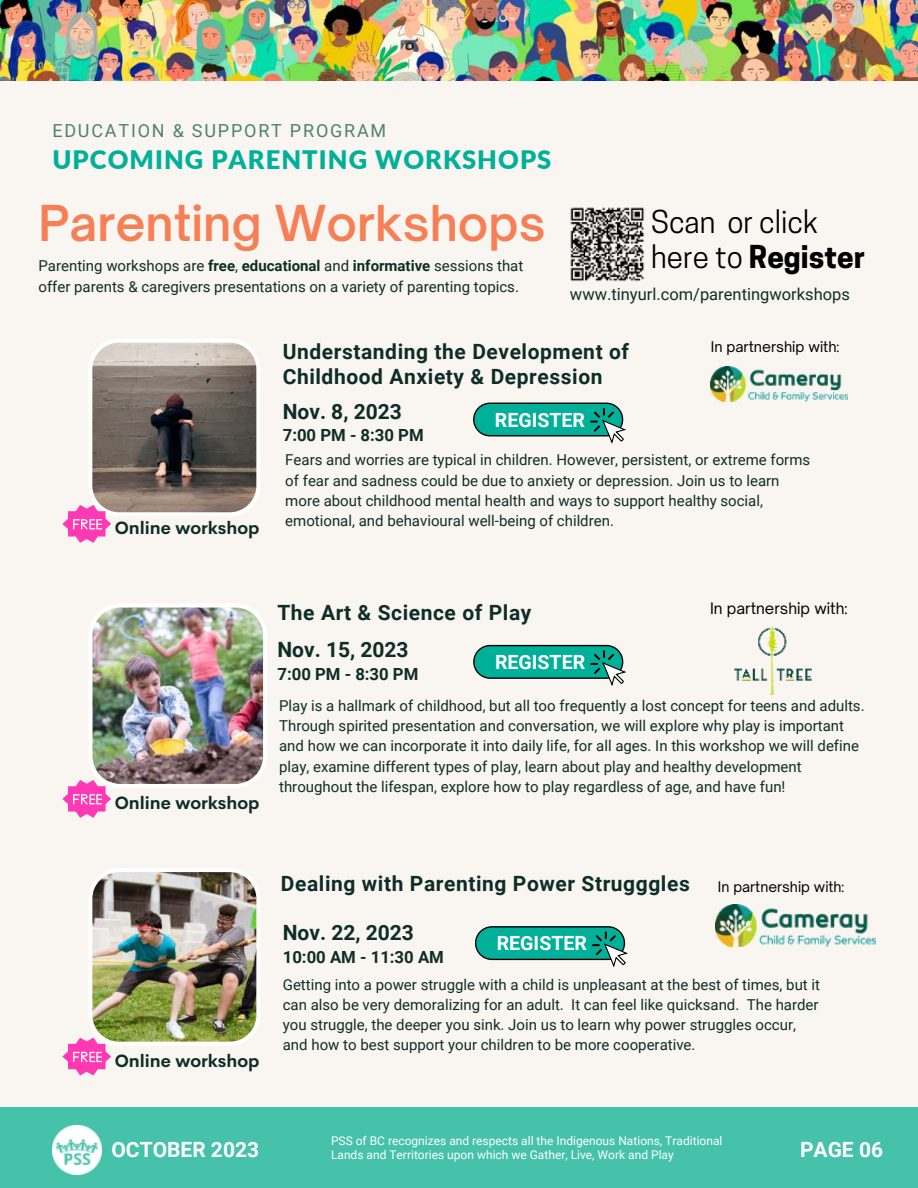
<style>
.page{position:relative;width:918px;height:1188px;background:#f9f5f0}
.page>*{position:absolute;margin:0;border:0;box-sizing:border-box;transform-origin:0 0}
.t1{font:600 47.4px "Open Sauce One";color:#f67f55}
.t2{font:29.7px/35.2px "Cooper Hewitt";color:#000}
.t3{font:900 25.5px "Lato";letter-spacing:.04em;color:#00b098}
.t4{font:700 21px/24.8px "Roboto";letter-spacing:.03em;color:#0f2d28}
.t5{font:700 21px "Roboto";color:#0f2d28}
.t6{font:700 21px "Roboto";color:#fff}
.t7{font:700 19.65px "Roboto";color:#fff}
.t8{font:18px "Roboto";letter-spacing:.1em;color:#518077}
.t9{font:700 17.55px "Cerebri Sans";color:#0f2d28}
.t10{font:700 16.65px "Roboto";color:#0f2d28}
.t11{font:16.5px "Roboto";color:#0f2d28}
.t12{font:15.15px "Open Sauce One";color:#000}
.t13{font:15px/20.2px "Roboto";color:#0f2d28}
.t14{font:14.25px "Open Sauce One";color:#000}
.t15{font:13.95px "Open Sauce One";color:#000}
.t16{font:12px "Roboto";color:#fff}
.s1{font-weight:700}
</style>
<div class="page">
<img style="left:0;top:0;width:918px;height:80px">
<div style="left:0;top:1107px;width:918px;height:81px;background:#46c1aa"></div>
<img style="left:52px;top:1125px;width:50px;height:50px">
<div style="left:474px;top:403px;width:149px;height:33px;background:#00b098;border-radius:16px"></div>
<div style="left:474px;top:403px;width:149px;height:33px;border:1px solid #000;border-radius:16px"></div>
<svg style="left:590px;top:408px;width:35px;height:36px"></svg>
<svg style="left:62px;top:339px;width:198px;height:204px"></svg>
<div style="left:474px;top:646px;width:149px;height:32px;background:#00b098;border-radius:16px"></div>
<div style="left:474px;top:645px;width:149px;height:34px;border:1px solid #000;border-radius:16px"></div>
<svg style="left:590px;top:650px;width:35px;height:36px"></svg>
<img style="left:62px;top:604px;width:205px;height:214px">
<div style="left:476px;top:927px;width:148px;height:32px;background:#00b098;border-radius:16px"></div>
<div style="left:475px;top:926px;width:150px;height:34px;border:1px solid #000;border-radius:16px"></div>
<svg style="left:592px;top:931px;width:35px;height:37px"></svg>
<img style="left:62px;top:868px;width:198px;height:207px">
<img style="left:711px;top:366px;width:137px;height:36px">
<img style="left:716px;top:905px;width:160px;height:41px">
<img style="left:570px;top:207px;width:75px;height:75px">
<img style="left:734px;top:626px;width:78px;height:69px">
<p class="t8" style="left:52px;top:118px;width:335px">EDUCATION &amp; SUPPORT PROGRAM</p>
<h3 class="t3" style="left:52px;top:141px;width:500px">UPCOMING PARENTING WORKSHOPS</h3>
<h1 class="t1" style="left:39px;top:192px;width:509px">Parenting Workshops</h1>
<p class="t13" style="left:39px;top:255px;width:486px">Parenting workshops are <span class="s1">free</span>, <span class="s1">educational</span> and <span class="s1">informative</span> sessions that offer parents &amp; caregivers presentations on a variety of parenting topics.</p>
<h2 class="t2" style="left:651px;top:204px;width:215px">Scan or click here to <span class="s1">Register</span></h2>
<p class="t11" style="left:570px;top:283px;width:281px">www.tinyurl.com/parentingworkshops</p>
<p class="t9" style="left:115px;top:514px;width:146px">Online workshop</p>
<h3 class="t4" style="left:283px;top:339px;width:348px">Understanding the Development of<br>Childhood Anxiety &amp; Depression</h3>
<h3 class="t4" style="left:283px;top:399px;width:121px">Nov. 8, 2023</h3>
<p class="t10" style="left:283px;top:423px;width:142px">7:00 PM - 8:30 PM</p>
<h3 class="t7" style="left:495px;top:406px;width:92px">REGISTER</h3>
<p class="t14" style="left:711px;top:337px;width:130px">In partnership with:</p>
<p class="t13" style="left:285px;top:449px;width:526px">Fears and worries are typical in children. However, persistent, or extreme forms of fear and sadness could be due to anxiety or depression. Join us to learn more about childhood mental health and ways to support healthy social, emotional, and behavioural well-being of children.</p>
<p class="t9" style="left:115px;top:789px;width:146px">Online workshop</p>
<h3 class="t4" style="left:277px;top:600px;width:256px">The Art &amp; Science of Play</h3>
<h3 class="t5" style="left:277px;top:635px;width:133px">Nov. 15, 2023</h3>
<p class="t10" style="left:277px;top:663px;width:142px">7:00 PM - 8:30 PM</p>
<h3 class="t7" style="left:495px;top:648px;width:92px">REGISTER</h3>
<p class="t12" style="left:710px;top:599px;width:139px">In partnership with:</p>
<p class="t13" style="left:279px;top:695px;width:587px">Play is a hallmark of childhood, but all too frequently a lost concept for teens and adults.<br>Through spirited presentation and conversation, we will explore why play is important and how we can incorporate it into daily life, for all ages. In this workshop we will define play, examine different types of play, learn about play and healthy development throughout the lifespan, explore how to play regardless of age, and have fun!</p>
<p class="t9" style="left:115px;top:1046px;width:146px">Online workshop</p>
<h3 class="t4" style="left:281px;top:870px;width:410px">Dealing with Parenting Power Strugggles</h3>
<h3 class="t5" style="left:283px;top:918px;width:133px">Nov. 22, 2023</h3>
<p class="t10" style="left:283px;top:945px;width:163px">10:00 AM - 11:30 AM</p>
<h3 class="t7" style="left:497px;top:929px;width:92px">REGISTER</h3>
<p class="t15" style="left:718px;top:878px;width:128px">In partnership with:</p>
<p class="t13" style="left:283px;top:974px;width:539px">Getting into a power struggle with a child is unpleasant at the best of times, but it can also be very demoralizing for an adult. It can feel like quicksand. The harder you struggle, the deeper you sink. Join us to learn why power struggles occur, and how to best support your children to be more cooperative.</p>
<p class="t16" style="left:331px;top:1132px;width:393px">PSS of BC recognizes and respects all the Indigenous Nations, Traditional</p>
<h3 class="t6" style="left:111px;top:1134px;width:149px">OCTOBER 2023</h3>
<p class="t16" style="left:331px;top:1146px;width:344px">Lands and Territories upon which we Gather, Live, Work and Play</p>
<h3 class="t6" style="left:800px;top:1135px;width:85px">PAGE 06</h3>
</div>
